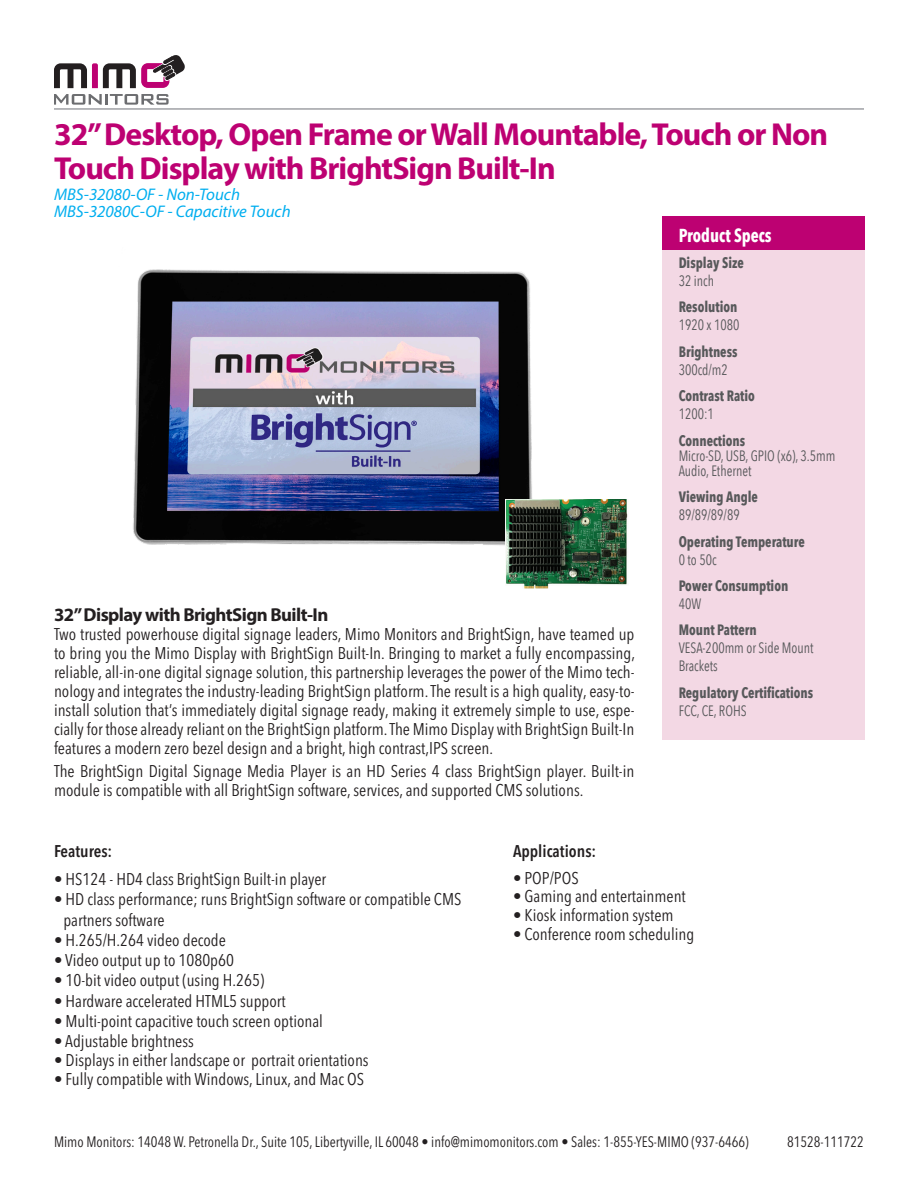
<style>
.page{position:relative;width:918px;height:1188px;background:#fff}
.page>*{position:absolute;margin:0;border:0;box-sizing:border-box;transform-origin:0 0}
.Product{font:700 31.8px/33.8px "Myriad Pro";letter-spacing:-.03em;color:#bd0172}
.t1{font:700 18.75px "Myriad Pro";letter-spacing:-.03em;color:#231f20}
.t2{font:700 18.75px "Avenir Next Condensed";color:#fff;scale:.9 1}
.Description{font:condensed 16.8px/19.2px "Avenir Next LT Pro";color:#231f20;text-align:justify}
.Spec_info{font:condensed 16.8px "Avenir Next LT Pro";color:#231f20}
.Product-2{font:italic 16.8px "Myriad Pro";color:#00aeef}
.Spec_info-2{font:600 condensed 16.8px "Avenir Next LT Pro";color:#231f20}
.Spec_items{font:600 condensed 16.8px "Avenir Next LT Pro";color:#231f20}
.t3{font:700 15px "Avenir Next Condensed";color:#57585a;scale:.9 1}
.t4{font:15px/15px "Avenir Next Condensed";color:#57585a;scale:.9 1}
.t5{font:condensed 15px "Avenir Next LT Pro";color:#231f20;scale:.95 1}
</style>
<div class="page">
<svg style="left:54px;top:94px;width:115px;height:11px"></svg>
<svg style="left:54px;top:55px;width:131px;height:33px"></svg>
<div style="left:662px;top:224px;width:202px;height:516px;background:#f3d8e4"></div>
<div style="left:662px;top:216px;width:202px;height:34px;background:#bd0172"></div>
<hr style="left:54px;top:108px;width:810px;height:2px;background:#b2b3b7">
<img style="left:133px;top:269px;width:491px;height:277px">
<img style="left:505px;top:500px;width:123px;height:89px">
<p class="Product" style="left:54px;top:117px;width:776px">32” Desktop, Open Frame or Wall Mountable, Touch or Non<br>Touch Display with BrightSign Built-In</p>
<p class="Product-2" style="left:54px;top:184px;width:188px">MBS-32080-OF - Non-Touch</p>
<p class="Product-2" style="left:54px;top:201px;width:238px">MBS-32080C-OF - Capacitive Touch</p>
<p class="t1" style="left:54px;top:602px;width:276px">32” Display with BrightSign Built-In</p>
<p class="Description" style="left:54px;top:624px;width:583px">Two trusted powerhouse digital signage leaders, Mimo Monitors and BrightSign, have teamed up to bring you the Mimo Display with BrightSign Built-In. Bringing to market a fully encompassing, reliable, all-in-one digital signage solution, this partnership leverages the power of the Mimo tech&shy;nology and integrates the industry-leading BrightSign platform. The result is a high quality, easy-to&shy;install solution that’s immediately digital signage ready, making it extremely simple to use, espe&shy;cially for those already reliant on the BrightSign platform. The Mimo Display with BrightSign Built-In features a modern zero bezel design and a bright, high contrast,IPS screen.</p>
<p class="Description" style="left:54px;top:761px;width:582px">The BrightSign Digital Signage Media Player is an HD Series 4 class BrightSign player. Built-in module is compatible with all BrightSign software, services, and supported CMS solutions.</p>
<p class="t2" style="left:679px;top:223px;width:105px">Product Specs</p>
<p class="t3" style="left:679px;top:253px;width:74px">Display Size</p>
<p class="t4" style="left:679px;top:272px;width:41px">32 inch</p>
<p class="t3" style="left:679px;top:298px;width:67px">Resolution</p>
<p class="t4" style="left:679px;top:317px;width:69px">1920 x 1080</p>
<p class="t3" style="left:679px;top:342px;width:67px">Brightness</p>
<p class="t4" style="left:679px;top:361px;width:56px">300cd/m2</p>
<p class="t3" style="left:679px;top:387px;width:86px">Contrast Ratio</p>
<p class="t4" style="left:679px;top:406px;width:41px">1200:1</p>
<p class="t3" style="left:679px;top:431px;width:76px">Connections</p>
<p class="t4" style="left:679px;top:447px;width:176px">Micro-SD, USB, GPIO (x6), 3.5mm<br>Audio, Ethernet</p>
<p class="t3" style="left:679px;top:488px;width:90px">Viewing Angle</p>
<p class="t4" style="left:679px;top:507px;width:69px">89/89/89/89</p>
<p class="t3" style="left:679px;top:532px;width:142px">Operating Temperature</p>
<p class="t4" style="left:679px;top:551px;width:44px">0 to 50c</p>
<p class="t3" style="left:679px;top:577px;width:123px">Power Consumption</p>
<p class="t4" style="left:679px;top:596px;width:27px">40W</p>
<p class="t3" style="left:679px;top:621px;width:88px">Mount Pattern</p>
<p class="t4" style="left:679px;top:638px;width:151px;line-height:18px">VESA-200mm or Side Mount<br>Brackets</p>
<p class="t3" style="left:679px;top:683px;width:151px">Regulatory Certifications</p>
<p class="t4" style="left:679px;top:702px;width:77px">FCC, CE, ROHS</p>
<p class="Spec_items" style="left:54px;top:840px;width:60px">Features:</p>
<p class="Description" style="left:54px;top:870px;width:274px">• HS124 - HD4 class BrightSign Built-in player</p>
<p class="Description" style="left:54px;top:890px;width:409px">• HD class performance; runs BrightSign software or compatible CMS</p>
<p class="Description" style="left:63px;top:910px;width:103px">partners software</p>
<p class="Description" style="left:54px;top:930px;width:173px">• H.265/H.264 video decode</p>
<p class="Description" style="left:54px;top:951px;width:182px">• Video output up to 1080p60</p>
<p class="Description" style="left:54px;top:971px;width:212px">• 10-bit video output (using H.265)</p>
<p class="Description" style="left:54px;top:991px;width:233px">• Hardware accelerated HTML5 support</p>
<p class="Description" style="left:54px;top:1011px;width:270px">• Multi-point capacitive touch screen optional</p>
<p class="Description" style="left:54px;top:1032px;width:141px">• Adjustable brightness</p>
<p class="Spec_info" style="left:54px;top:1050px;width:316px">• Displays in either landscape or portrait orientations</p>
<p class="Spec_info" style="left:54px;top:1069px;width:312px">• Fully compatible with Windows, Linux, and Mac OS</p>
<p class="Spec_info-2" style="left:513px;top:840px;width:85px">Applications:</p>
<p class="Spec_info" style="left:513px;top:868px;width:67px">• POP/POS</p>
<p class="Spec_info" style="left:513px;top:886px;width:174px">• Gaming and entertainment</p>
<p class="Spec_info" style="left:513px;top:905px;width:162px">• Kiosk information system</p>
<p class="Spec_info" style="left:513px;top:924px;width:183px">• Conference room scheduling</p>
<p class="t5" style="left:54px;top:1133px;width:733px">Mimo Monitors: 14048 W. Petronella Dr., Suite 105, Libertyville, IL 60048 • info@mimomonitors.com • Sales: 1-855-YES-MIMO (937-6466)</p>
<p class="t5" style="left:787px;top:1133px;width:82px">81528-111722</p>
</div>
